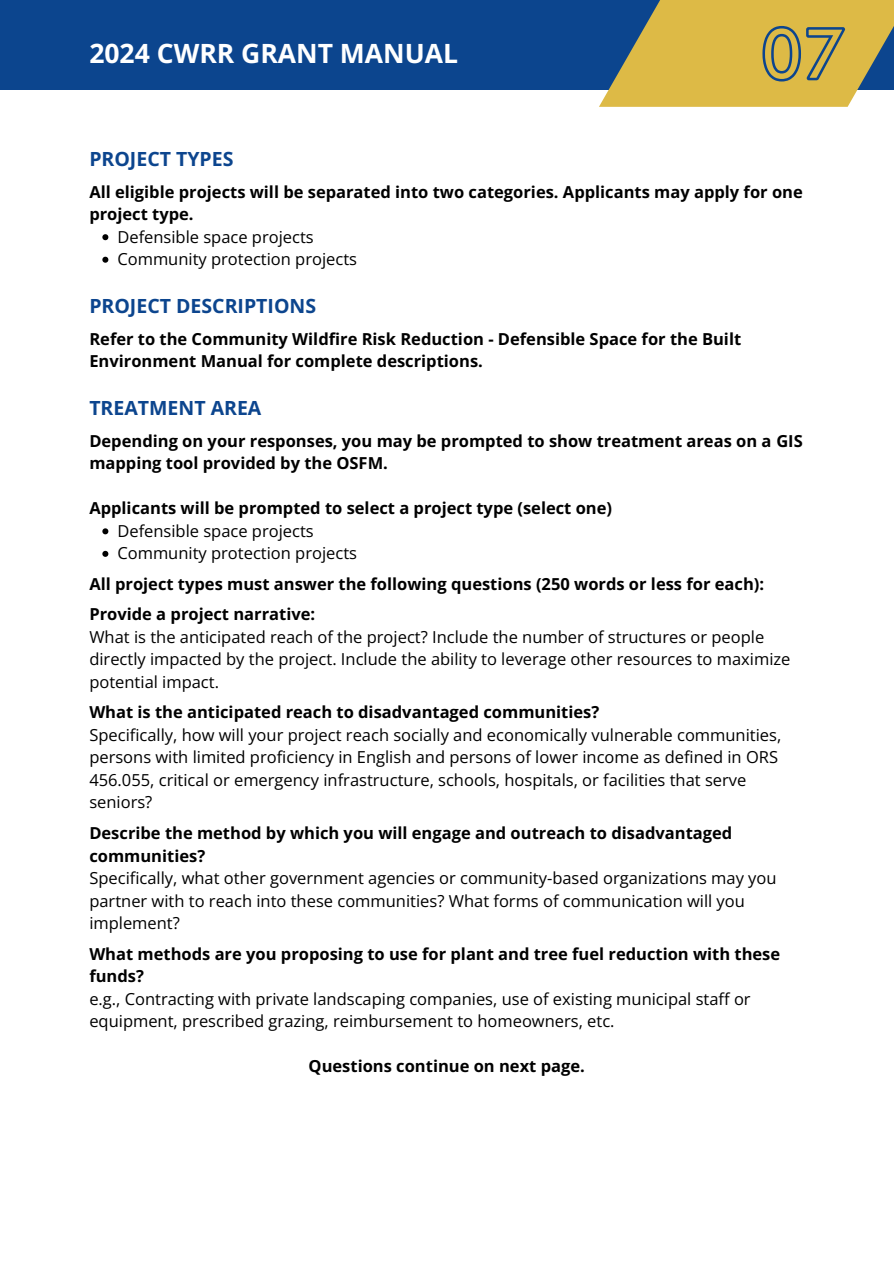
<style>
.page{position:relative;width:894px;height:1264px;background:#fff}
.page>*{position:absolute;margin:0;border:0;box-sizing:border-box;transform-origin:0 0}
.t1{font:700 26.55px "Open Sans";color:#fff}
.t2{font:700 19.5px "Open Sans";color:#0c458e}
.t3{font:16.5px/22.5px "Open Sans";color:#000}
.t4{font:700 16.5px/22.5px "Open Sans";color:#000}
</style>
<div class="page">
<div style="left:0;top:0;width:893px;height:89px;background:#0c458e"></div>
<svg style="left:598px;top:0;width:295px;height:107px"></svg>
<svg style="left:102px;top:234px;width:6px;height:6px"></svg>
<svg style="left:102px;top:257px;width:6px;height:6px"></svg>
<svg style="left:102px;top:528px;width:6px;height:6px"></svg>
<svg style="left:102px;top:551px;width:6px;height:6px"></svg>
<h3 class="t1" style="left:89px;top:35px;width:370px">2024 CWRR GRANT MANUAL</h3>
<h2 class="t2" style="left:89px;top:145px;width:146px">PROJECT TYPES</h2>
<h4 class="t4" style="left:89px;top:180px;width:714px">All eligible projects will be separated into two categories. Applicants may apply for one project type.</h4>
<p class="t3" style="left:117px;top:225px;width:198px">Defensible space projects</p>
<p class="t3" style="left:117px;top:247px;width:241px">Community protection projects</p>
<h2 class="t2" style="left:89px;top:292px;width:228px">PROJECT DESCRIPTIONS</h2>
<h4 class="t4" style="left:89px;top:327px;width:653px">Refer to the Community Wildfire Risk Reduction - Defensible Space for the Built<br>Environment Manual for complete descriptions.</h4>
<h2 class="t2" style="left:89px;top:394px;width:173px">TREATMENT AREA</h2>
<h4 class="t4" style="left:89px;top:429px;width:714px">Depending on your responses, you may be prompted to show treatment areas on a GIS mapping tool provided by the OSFM.</h4>
<h4 class="t4" style="left:89px;top:496px;width:524px">Applicants will be prompted to select a project type (select one)</h4>
<p class="t3" style="left:117px;top:519px;width:198px">Defensible space projects</p>
<p class="t3" style="left:117px;top:541px;width:241px">Community protection projects</p>
<h4 class="t4" style="left:89px;top:572px;width:676px">All project types must answer the following questions (250 words or less for each):</h4>
<p class="t4" style="left:89px;top:602px;width:227px">Provide a project narrative:</p>
<p class="t3" style="left:89px;top:625px;width:702px">What is the anticipated reach of the project? Include the number of structures or people directly impacted by the project. Include the ability to leverage other resources to maximize potential impact.</p>
<p class="t4" style="left:89px;top:700px;width:511px">What is the anticipated reach to disadvantaged communities?</p>
<p class="t3" style="left:89px;top:723px;width:693px">Specifically, how will your project reach socially and economically vulnerable communities, persons with limited proficiency in English and persons of lower income as defined in ORS 456.055, critical or emergency infrastructure, schools, hospitals, or facilities that serve seniors?</p>
<p class="t4" style="left:89px;top:821px;width:644px">Describe the method by which you will engage and outreach to disadvantaged communities?</p>
<p class="t3" style="left:89px;top:866px;width:688px">Specifically, what other government agencies or community-based organizations may you partner with to reach into these communities? What forms of communication will you implement?</p>
<p class="t4" style="left:89px;top:941px;width:692px">What methods are you proposing to use for plant and tree fuel reduction with these funds?</p>
<p class="t3" style="left:89px;top:986px;width:662px">e.g., Contracting with private landscaping companies, use of existing municipal staff or equipment, prescribed grazing, reimbursement to homeowners, etc.</p>
<h4 class="t4" style="left:308px;top:1054px;width:278px">Questions continue on next page.</h4>
</div>
